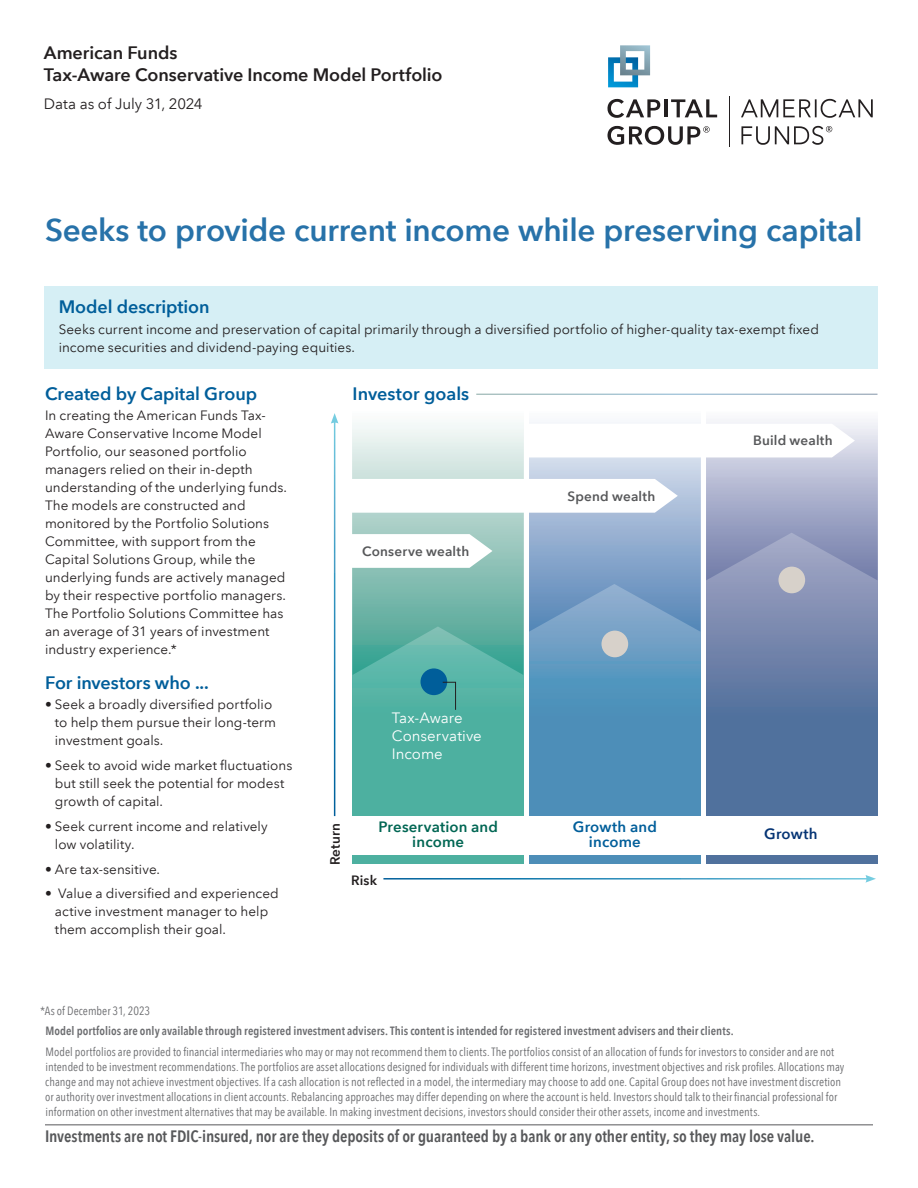
<style>
.page{position:relative;width:918px;height:1188px;background:#fff}
.page>*{position:absolute;margin:0;border:0;box-sizing:border-box;transform-origin:0 0}
.Subhead_1___18_20_Regular{font:600 31.5px "Avenir Next LT Com";letter-spacing:-.01em;color:#2772a9}
.Heading_1___12_15_Demi{font:600 18px "Avenir Next LT Com";letter-spacing:-.005em;color:#005e9a}
.t1{font:600 18px/22.5px "Avenir Next LT Com";letter-spacing:-.005em;color:#231f20}
.Body_copy___9_12_Regular{font:600 18px "Avenir Next LT Com";color:#005e9a}
.Bank_Hedge___11pt_Demi_Cond{font:600 condensed 16.5px "Avenir Next LT Com";letter-spacing:-.01em;color:#57585a}
.Body_copy___9_12_Regular-2{font:15px/18px "Avenir Next LT Com";color:#fff}
.Body_copy___9_12_Regular-3{font:600 15px/15px "Avenir Next LT Com";letter-spacing:.01em;color:#006653;text-align:center}
.t2{font:15px "Avenir Next LT Com";letter-spacing:-.005em;color:#231f20}
.Body_copy___9_12_Regular-4{font:600 15px/15px "Avenir Next LT Com";letter-spacing:.01em;color:#005e9a;text-align:center}
.Body_copy___9_12_Regular-5{font:600 15px "Avenir Next LT Com";letter-spacing:.01em;color:#053474}
.Body_copy___9_12_Regular-6{font:13.5px/18px "Avenir Next LT Com";color:#231f20}
.Body_copy___9_12_Regular-7{font:600 13.5px "Avenir Next LT Com";letter-spacing:.015em;color:#57585a}
.Body_copy___9_12_Regular-8{font:600 13.5px "Avenir Next LT Com";letter-spacing:.015em;color:#231f20}
.Footnote_w_Numbers___8_10_Regular{font:condensed 12px/15px "Avenir Next LT Com";letter-spacing:.005em;color:#6c6d70}
.Footnote_w_Numbers___8_10_Regular-2{font:600 condensed 12px "Avenir Next LT Com";letter-spacing:.005em;color:#6c6d70}
</style>
<div class="page">
<hr style="left:45px;top:1125px;width:828px;height:1px;background:#57585a">
<hr style="left:729px;top:96px;width:1px;height:51px;background:#231f20">
<svg style="left:608px;top:99px;width:52px;height:19px"></svg>
<hr style="left:664px;top:99px;width:4px;height:18px;background:#231f20">
<svg style="left:671px;top:99px;width:46px;height:18px"></svg>
<svg style="left:608px;top:126px;width:102px;height:19px"></svg>
<svg style="left:741px;top:99px;width:132px;height:19px"></svg>
<svg style="left:608px;top:45px;width:42px;height:42px"></svg>
<svg style="left:741px;top:126px;width:91px;height:19px"></svg>
<div style="left:44px;top:287px;width:834px;height:82px;background:#d6eff5"></div>
<svg style="left:529px;top:632px;width:171px;height:231px;background:#5392bb"></svg>
<svg style="left:706px;top:632px;width:171px;height:231px;background:#5975a0"></svg>
<svg style="left:353px;top:632px;width:170px;height:231px;background:#50b1a1"></svg>
<div style="left:601px;top:631px;width:27px;height:26px;background:#d7d1ca;border-radius:50%"></div>
<div style="left:421px;top:668px;width:26px;height:27px;background:#005e9a;border-radius:50%"></div>
<div style="left:348px;top:816px;width:538px;height:39px;background:#fff"></div>
<svg style="left:352px;top:420px;width:525px;height:212px"></svg>
<svg style="left:331px;top:413px;width:7px;height:11px"></svg>
<svg style="left:865px;top:875px;width:11px;height:8px"></svg>
<svg style="left:442px;top:682px;width:14px;height:29px"></svg>
<p class="t1" style="left:44px;top:41px;width:400px">American Funds<br>Tax-Aware Conservative Income Model Portfolio</p>
<p class="t2" style="left:44px;top:95px;width:160px">Data as of July 31, 2024</p>
<p class="Subhead_1___18_20_Regular" style="left:45px;top:211px;width:819px">Seeks to provide current income while preserving capital</p>
<p class="Heading_1___12_15_Demi" style="left:59px;top:296px;width:152px">Model description</p>
<p class="Body_copy___9_12_Regular-6" style="left:59px;top:320px;width:762px">Seeks current income and preservation of capital primarily through a diversified portfolio of higher-quality tax-exempt fixed income securities and dividend-paying equities.</p>
<p class="Body_copy___9_12_Regular" style="left:353px;top:382px;width:118px">Investor goals</p>
<p class="Heading_1___12_15_Demi" style="left:45px;top:382px;width:214px">Created by Capital Group</p>
<p class="Body_copy___9_12_Regular-6" style="left:45px;top:407px;width:244px">In creating the American Funds Tax-Aware Conservative Income Model Portfolio, our seasoned portfolio managers relied on their in-depth understanding of the underlying funds.<br>The models are constructed and monitored by the Portfolio Solutions Committee, with support from the Capital Solutions Group, while the underlying funds are actively managed by their respective portfolio managers.<br>The Portfolio Solutions Committee has an average of 31 years of investment industry experience.*</p>
<p class="Heading_1___12_15_Demi" style="left:45px;top:672px;width:165px">For investors who ...</p>
<p class="Body_copy___9_12_Regular-6" style="left:55px;top:696px;width:223px;text-indent:-10px">• Seek a broadly diversified portfolio to help them pursue their long-term investment goals.</p>
<p class="Body_copy___9_12_Regular-6" style="left:55px;top:757px;width:239px;text-indent:-10px">• Seek to avoid wide market fluctuations but still seek the potential for modest growth of capital.</p>
<p class="Body_copy___9_12_Regular-6" style="left:55px;top:817px;width:214px;text-indent:-10px">• Seek current income and relatively low volatility.</p>
<p class="Body_copy___9_12_Regular-6" style="left:45px;top:860px;width:117px">• Are tax-sensitive.</p>
<p class="Body_copy___9_12_Regular-6" style="left:55px;top:885px;width:225px;text-indent:-10px">• Value a diversified and experienced active investment manager to help them accomplish their goal.</p>
<p class="Body_copy___9_12_Regular-7" style="left:753px;top:432px;width:81px">Build wealth</p>
<p class="Body_copy___9_12_Regular-7" style="left:568px;top:488px;width:89px">Spend wealth</p>
<p class="Body_copy___9_12_Regular-7" style="left:362px;top:543px;width:109px">Conserve wealth</p>
<p class="Body_copy___9_12_Regular-2" style="left:392px;top:709px;width:92px">Tax-Aware<br>Conservative<br>Income</p>
<p class="Body_copy___9_12_Regular-3" style="left:378px;top:820px;width:121px">Preservation and income</p>
<p class="Body_copy___9_12_Regular-4" style="left:573px;top:820px;width:85px">Growth and income</p>
<p class="Body_copy___9_12_Regular-5" style="left:764px;top:825px;width:55px">Growth</p>
<p class="Body_copy___9_12_Regular-8" style="left:327px;top:865px;width:44px;rotate:-90deg">Return</p>
<p class="Body_copy___9_12_Regular-8" style="left:351px;top:872px;width:28px">Risk</p>
<p class="Footnote_w_Numbers___8_10_Regular" style="left:40px;top:1003px;width:112px">*As of December 31, 2023</p>
<p class="Footnote_w_Numbers___8_10_Regular-2" style="left:46px;top:1024px;width:690px">Model portfolios are only available through registered investment advisers. This content is intended for registered investment advisers and their clients.</p>
<p class="Footnote_w_Numbers___8_10_Regular" style="left:45px;top:1044px;width:801px">Model portfolios are provided to financial intermediaries who may or may not recommend them to clients. The portfolios consist of an allocation of funds for investors to consider and are not intended to be investment recommendations. The portfolios are asset allocations designed for individuals with different time horizons, investment objectives and risk profiles. Allocations may change and may not achieve investment objectives. If a cash allocation is not reflected in a model, the intermediary may choose to add one. Capital Group does not have investment discretion or authority over investment allocations in client accounts. Rebalancing approaches may differ depending on where the account is held. Investors should talk to their financial professional for information on other investment alternatives that may be available. In making investment decisions, investors should consider their other assets, income and investments.</p>
<p class="Bank_Hedge___11pt_Demi_Cond" style="left:45px;top:1127px;width:771px">Investments are not FDIC-insured, nor are they deposits of or guaranteed by a bank or any other entity, so they may lose value.</p>
</div>
